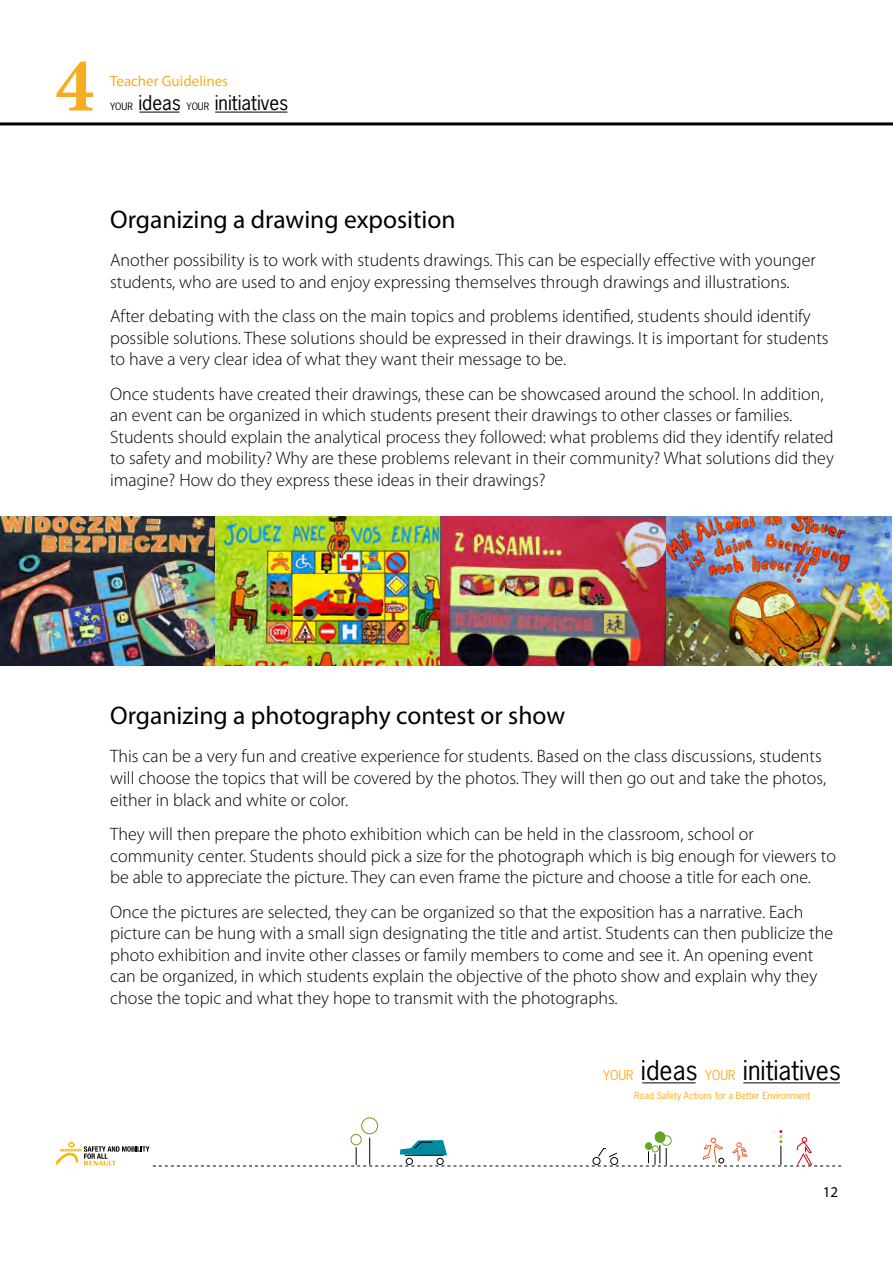
<style>
.page{position:relative;width:893px;height:1263px;background:#fff}
.page>*{position:absolute;margin:0;border:0;box-sizing:border-box;transform-origin:0 0}
.t1{font:700 77.85px "Minion Pro";color:#f7ad21}
.t2{font:25.5px "Myriad Pro";color:#000}
.t3{font:25.5px "News Gothic Std";color:#000}
.t4{font:19.2px "News Gothic Std";color:#000}
.t5{font:300 18px/21.6px "Myriad Pro";color:#000}
.t6{font:15px "Myriad Pro";color:#f7ad21}
.t7{font:15px "Myriad Pro";color:#000}
.t8{font:9.3px "News Gothic Std";color:#faad1c}
.s1{font-size:9.6px}
.s2{font-size:12.75px;color:#f7ad21}
</style>
<div class="page">
<hr style="left:642px;top:1082px;width:54px;height:1px;background:#000">
<hr style="left:743px;top:1082px;width:97px;height:1px;background:#000">
<hr style="left:139px;top:112px;width:40px;height:1px;background:#000">
<hr style="left:215px;top:112px;width:72px;height:1px;background:#000">
<svg style="left:0;top:122px;width:893px;height:3px;background:#252525"></svg>
<div style="left:361px;top:1117px;width:17px;height:17px;border:1px solid #67a420;border-radius:50%"></div>
<svg style="left:56px;top:1130px;width:785px;height:36px"></svg>
<div style="left:610px;top:1157px;width:8px;height:8px;border:1px solid #000;border-radius:50%"></div>
<div style="left:593px;top:1157px;width:7px;height:8px;border:1px solid #000;border-radius:50%"></div>
<img style="left:0;top:517px;width:892px;height:148px">
<h1 class="t1" style="left:55px;top:31px;width:40px">4</h1>
<p class="t6" style="left:110px;top:72px;width:120px">Teacher Guidelines</p>
<p class="t4" style="left:110px;top:91px;width:180px"><span class="s1">YOUR</span> ideas <span class="s1">YOUR</span> initiatives</p>
<h2 class="t2" style="left:110px;top:203px;width:347px">Organizing a drawing exposition</h2>
<p class="t5" style="left:110px;top:249px;width:707px">Another possibility is to work with students drawings. This can be especially effective with younger students, who are used to and enjoy expressing themselves through drawings and illustrations.</p>
<p class="t5" style="left:110px;top:305px;width:720px">After debating with the class on the main topics and problems identified, students should identify possible solutions. These solutions should be expressed in their drawings. It is important for students to have a very clear idea of what they want their message to be.</p>
<p class="t5" style="left:110px;top:383px;width:725px">Once students have created their drawings, these can be showcased around the school. In addition, an event can be organized in which students present their drawings to other classes or families.<br>Students should explain the analytical process they followed: what problems did they identify related to safety and mobility? Why are these problems relevant in their community? What solutions did they imagine? How do they express these ideas in their drawings?</p>
<h2 class="t2" style="left:110px;top:699px;width:456px">Organizing a photography contest or show</h2>
<p class="t5" style="left:110px;top:745px;width:718px">This can be a very fun and creative experience for students. Based on the class discussions, students will choose the topics that will be covered by the photos. They will then go out and take the photos, either in black and white or color.</p>
<p class="t5" style="left:110px;top:823px;width:727px">They will then prepare the photo exhibition which can be held in the classroom, school or community center. Students should pick a size for the photograph which is big enough for viewers to be able to appreciate the picture. They can even frame the picture and choose a title for each one.</p>
<p class="t5" style="left:110px;top:900px;width:725px">Once the pictures are selected, they can be organized so that the exposition has a narrative. Each picture can be hung with a small sign designating the title and artist. Students can then publicize the photo exhibition and invite other classes or family members to come and see it. An opening event can be organized, in which students explain the objective of the photo show and explain why they chose the topic and what they hope to transmit with the photographs.</p>
<h2 class="t3" style="left:603px;top:1054px;width:239px"><span class="s2">YOUR</span> ideas <span class="s2">YOUR</span> initiatives</h2>
<p class="t8" style="left:634px;top:1090px;width:177px">Road Safety Actions for a Better Environment</p>
<p class="t7" style="left:823px;top:1182px;width:17px">12</p>
</div>
